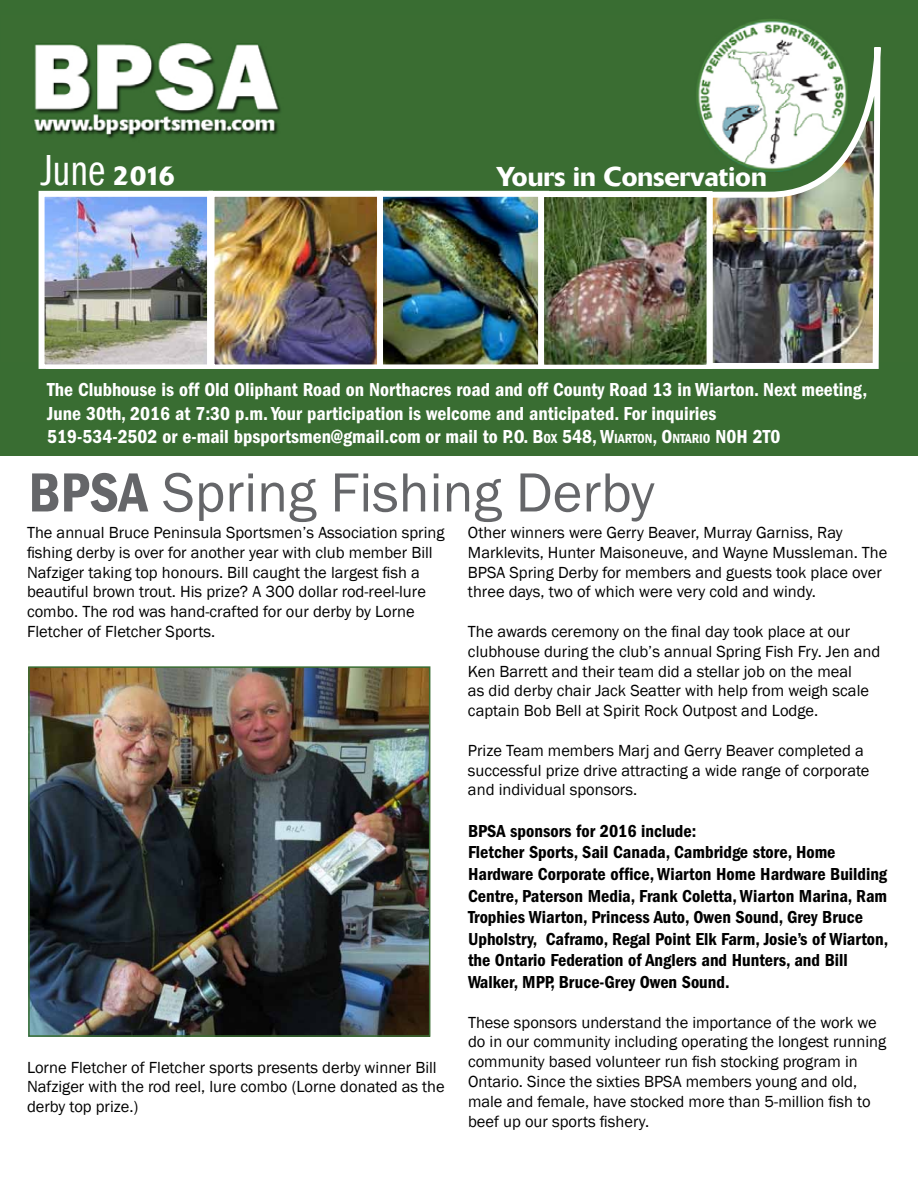
<style>
.page{position:relative;width:918px;height:1188px;background:#fff}
.page>*{position:absolute;margin:0;border:0;box-sizing:border-box;transform-origin:0 0}
.t1{font:57px "Franklin Gothic";color:#656669}
.t2{font:45px "Franklin Gothic Book Cmpr";color:#fff}
.t3{font:500 27px "Delta";color:#fff}
.t4{font:600 condensed 19.5px/23.4px "Franklin Gothic";color:#fff}
.t5{font:600 condensed 18px/21.6px "Franklin Gothic";color:#000}
.t6{font:16.5px/19.8px "Franklin Gothic";color:#000}
.s1{font-family:"Delta";font-weight:500;font-size:27px}
.s2{font-style:inherit}
.s3{font-size:13.65px}
.s4{font-weight:600;font-stretch:condensed}
</style>
<div class="page">
<div style="left:0;top:0;width:918px;height:456px;background:#396d32"></div>
<img style="left:34px;top:19px;width:791px;height:343px">
<img style="left:704px;top:41px;width:177px;height:328px">
<img style="left:383px;top:198px;width:155px;height:165px">
<div style="left:375px;top:191px;width:174px;height:179px;border:6px solid #fff"></div>
<img style="left:545px;top:198px;width:161px;height:166px">
<div style="left:538px;top:191px;width:175px;height:180px;border:6px solid #fff"></div>
<img style="left:46px;top:198px;width:160px;height:165px">
<div style="left:39px;top:191px;width:174px;height:179px;border:6px solid #fff"></div>
<img style="left:216px;top:198px;width:160px;height:165px">
<div style="left:209px;top:191px;width:174px;height:179px;border:6px solid #fff"></div>
<div style="left:40px;top:369px;width:838px;height:87px;background:#396d32"></div>
<img style="left:31px;top:669px;width:396px;height:365px">
<div style="left:28px;top:666px;width:402px;height:371px;border:2px solid #396d32"></div>
<h2 class="t2" style="left:40px;top:145px;width:136px">June <span class="s1">2016</span></h2>
<h3 class="t3" style="left:496px;top:160px;width:272px">Yours in Conservation</h3>
<p class="t4" style="left:47px;top:378px;width:822px">The Clubhouse is off Old Oliphant Road on Northacres road and off County Road 13 in Wiarton. Next meeting,<br>June 30th, 2016 at 7:30 p.m. Your participation is welcome and anticipated. For inquiries<br>519-534-2502 or e-mail bpsportsmen@gmail.com or mail to <span class="s2">P.O. B</span><span class="s3">OX</span> <span class="s2">548, W</span><span class="s3">IARTON</span><span class="s2">, O</span><span class="s3">NTARIO</span> <span class="s2">N0H 2T0</span></p>
<h1 class="t1" style="left:28px;top:457px;width:628px"><span class="s4">BPSA</span> Spring Fishing Derby</h1>
<p class="t6" style="left:27px;top:523px;width:419px">The annual Bruce Peninsula Sportsmen’s Association spring fishing derby is over for another year with club member Bill Nafziger taking top honours. Bill caught the largest fish a beautiful brown trout. His prize? A 300 dollar rod-reel-lure combo. The rod was hand-crafted for our derby by Lorne Fletcher of Fletcher Sports.</p>
<p class="t6" style="left:27px;top:1058px;width:419px">Lorne Fletcher of Fletcher sports presents derby winner Bill<br>Nafziger with the rod reel, lure combo (Lorne donated as the derby top prize.)</p>
<p class="t6" style="left:468px;top:523px;width:421px">Other winners were Gerry Beaver, Murray Garniss, Ray Marklevits, Hunter Maisoneuve, and Wayne Mussleman. The BPSA Spring Derby for members and guests took place over three days, two of which were very cold and windy.</p>
<p class="t6" style="left:468px;top:622px;width:414px">The awards ceremony on the final day took place at our clubhouse during the club’s annual Spring Fish Fry. Jen and Ken Barrett and their team did a stellar job on the meal<br>as did derby chair Jack Seatter with help from weigh scale captain Bob Bell at Spirit Rock Outpost and Lodge.</p>
<p class="t6" style="left:468px;top:741px;width:403px">Prize Team members Marj and Gerry Beaver completed a successful prize drive attracting a wide range of corporate and individual sponsors.</p>
<p class="t5" style="left:468px;top:820px;width:422px">BPSA sponsors for 2016 include:<br>Fletcher Sports, Sail Canada, Cambridge store, Home Hardware Corporate office, Wiarton Home Hardware Building Centre, Paterson Media, Frank Coletta, Wiarton Marina, Ram Trophies Wiarton, Princess Auto, Owen Sound, Grey Bruce Upholstry, Caframo, Regal Point Elk Farm, Josie’s of Wiarton, the Ontario Federation of Anglers and Hunters, and Bill Walker, MPP, Bruce-Grey Owen Sound.</p>
<p class="t6" style="left:468px;top:1013px;width:420px">These sponsors understand the importance of the work we do in our community including operating the longest running community based volunteer run fish stocking program in Ontario. Since the sixties BPSA members young and old, male and female, have stocked more than 5-million fish to beef up our sports fishery.</p>
</div>
